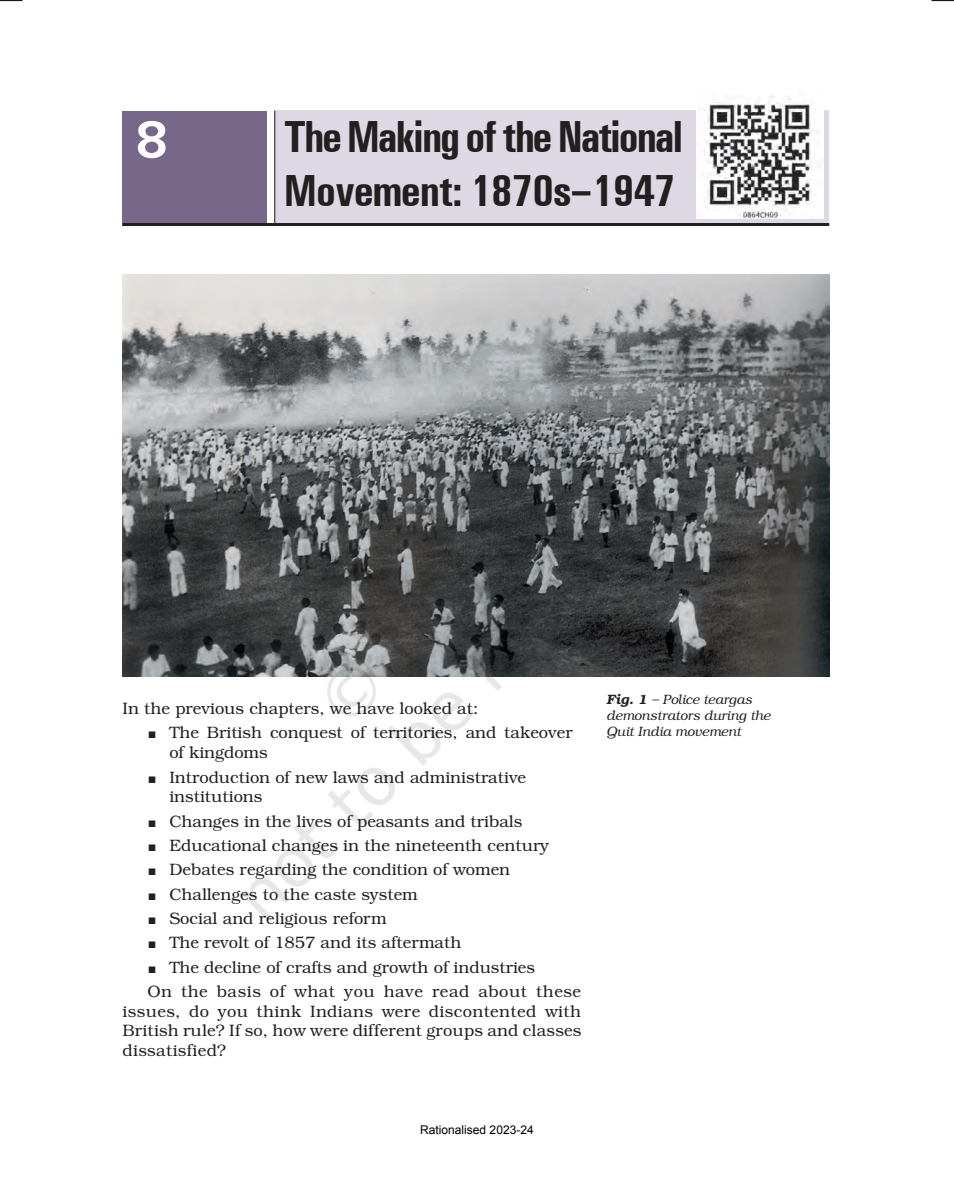
<style>
.page{position:relative;width:954px;height:1177px;background:#fff}
.page>*{position:absolute;margin:0;border:0;box-sizing:border-box;transform-origin:0 0}
.t1{font:700 52.5px "Univers";color:#fff}
.t2{font:700 condensed 45px/54px "Univers";letter-spacing:-.05em;color:#231f20}
.t3{font:300 16.5px/24.3px "Bookman";color:#231f20}
.t4{font:300 16.5px "Bookman";letter-spacing:.035em;color:#231f20}
.t5{font:italic 300 13.5px/16.2px "Bookman";color:#231f20}
.t6{font:12px "Arial";color:#000}
.s1{font-weight:600}
</style>
<div class="page">
<svg style="left:0;top:0;width:22px;height:1px"></svg>
<svg style="left:932px;top:0;width:22px;height:1px"></svg>
<img style="left:122px;top:95px;width:708px;height:582px">
<img style="left:149px;top:316px;width:635px;height:605px">
<svg style="left:149px;top:731px;width:6px;height:7px"></svg>
<svg style="left:149px;top:775px;width:6px;height:7px"></svg>
<svg style="left:149px;top:820px;width:6px;height:6px"></svg>
<svg style="left:149px;top:844px;width:6px;height:7px"></svg>
<svg style="left:149px;top:868px;width:6px;height:7px"></svg>
<svg style="left:149px;top:892px;width:6px;height:7px"></svg>
<svg style="left:149px;top:917px;width:6px;height:4px"></svg>
<h1 class="t1" style="left:135px;top:107px;width:34px">8</h1>
<h2 class="t2" style="left:284px;top:109px;width:401px">The Making of the National<br>Movement: 1870s–1947</h2>
<p class="t3" style="left:169px;top:696px;width:405px;text-indent:-47px">In the previous chapters, we have looked at:<br>The British conquest of territories, and takeover</p>
<p class="t3" style="left:169px;top:740px;width:358px">of kingdoms<br>Introduction of new laws and administrative</p>
<p class="t3" style="left:169px;top:784px;width:95px">institutions</p>
<p class="t3" style="left:169px;top:808px;width:355px">Changes in the lives of peasants and tribals</p>
<p class="t3" style="left:169px;top:833px;width:381px">Educational changes in the nineteenth century</p>
<p class="t3" style="left:169px;top:857px;width:342px">Debates regarding the condition of women</p>
<p class="t3" style="left:169px;top:881px;width:250px">Challenges to the caste system</p>
<p class="t3" style="left:169px;top:906px;width:219px">Social and religious reform</p>
<p class="t3" style="left:169px;top:930px;width:294px">The revolt of 1857 and its aftermath</p>
<p class="t3" style="left:169px;top:954px;width:367px">The decline of crafts and growth of industries</p>
<p class="t4" style="left:147px;top:981px;width:435px">On the basis of what you have read about these</p>
<p class="t3" style="left:123px;top:1001px;width:460px;line-height:19.8px;text-align:justify">issues, do you think Indians were discontented with British rule? If so, how were different groups and classes dissatisfied?</p>
<p class="t5" style="left:606px;top:691px;width:166px"><span class="s1">Fig. 1</span> – Police teargas demonstrators during the<br>Quit India movement</p>
<p class="t6" style="left:420px;top:1121px;width:115px">Rationalised 2023-24</p>
</div>
